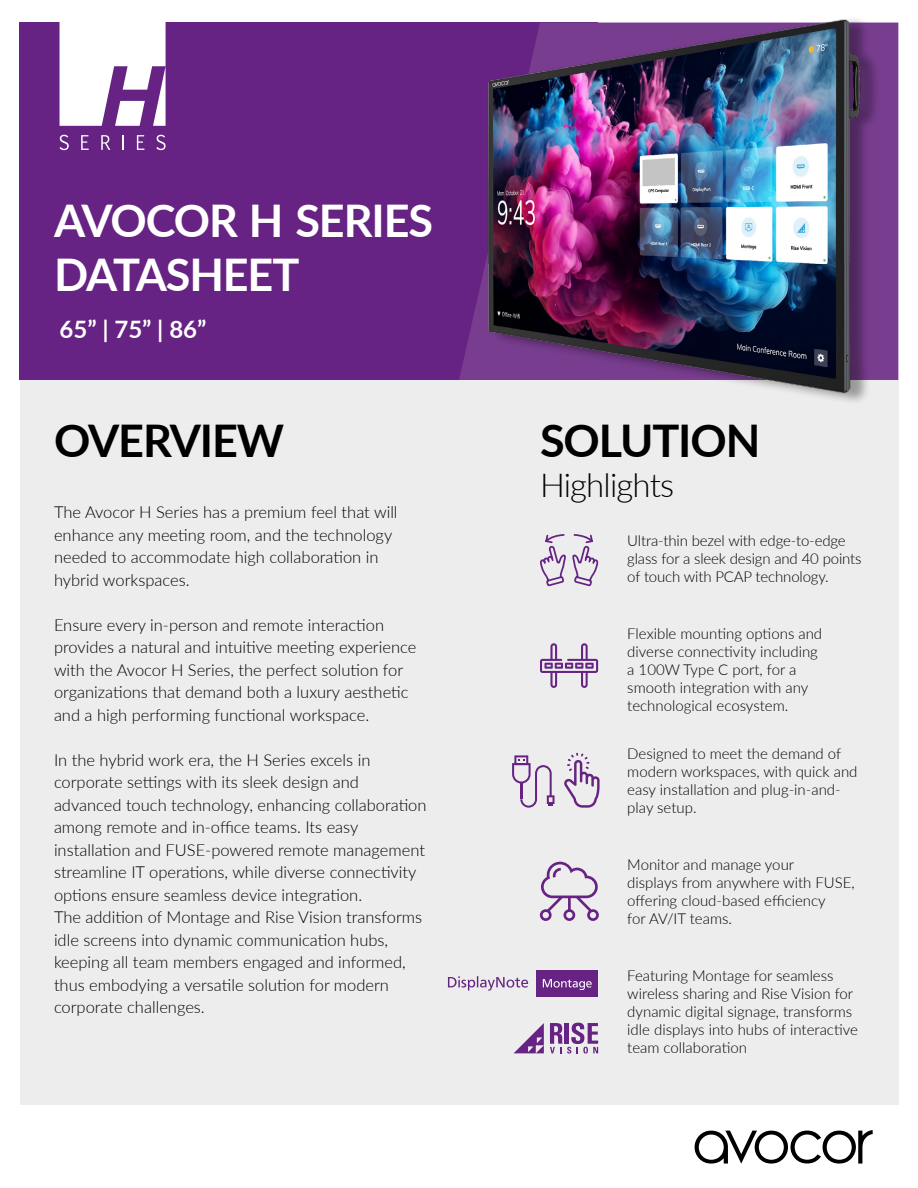
<style>
.page{position:relative;width:918px;height:1188px;background:#fff}
.page>*{position:absolute;margin:0;border:0;box-sizing:border-box;transform-origin:0 0}
.t1{font:700 45px/54px "Lato";letter-spacing:-.025em;color:#fff}
.t2{font:700 45px "Lato";letter-spacing:-.025em;color:#000}
.t3{font:300 33px "Lato";letter-spacing:-.025em;color:#000}
.t4{font:700 24px "Lato";color:#fff}
.t5{font:300 16.5px/22.5px "Lato";color:#000}
.t6{font:300 15px/18px "Lato";color:#000}
</style>
<div class="page">
<div style="left:20px;top:380px;width:879px;height:724px;background:#ededed"></div>
<div style="left:20px;top:23px;width:578px;height:357px;background:#662383"></div>
<svg style="left:60px;top:135px;width:9px;height:15px"></svg>
<svg style="left:81px;top:135px;width:8px;height:15px"></svg>
<svg style="left:101px;top:135px;width:9px;height:15px"></svg>
<svg style="left:122px;top:135px;width:2px;height:15px"></svg>
<svg style="left:137px;top:135px;width:7px;height:15px"></svg>
<svg style="left:156px;top:135px;width:10px;height:15px"></svg>
<svg style="left:60px;top:22px;width:106px;height:104px"></svg>
<svg style="left:540px;top:534px;width:59px;height:53px"></svg>
<div style="left:536px;top:970px;width:62px;height:27px;background:#662383"></div>
<svg style="left:543px;top:979px;width:49px;height:11px"></svg>
<svg style="left:448px;top:976px;width:80px;height:15px"></svg>
<svg style="left:550px;top:1023px;width:48px;height:31px"></svg>
<svg style="left:514px;top:1023px;width:30px;height:30px"></svg>
<svg style="left:540px;top:862px;width:59px;height:59px"></svg>
<svg style="left:540px;top:643px;width:58px;height:45px"></svg>
<svg style="left:564px;top:753px;width:36px;height:55px"></svg>
<svg style="left:512px;top:755px;width:43px;height:53px"></svg>
<img style="left:404px;top:19px;width:495px;height:383px">
<svg style="left:695px;top:1130px;width:178px;height:34px"></svg>
<h1 class="t1" style="left:54px;top:192px;width:381px">AVOCOR H SERIES<br>DATASHEET</h1>
<h3 class="t4" style="left:60px;top:312px;width:148px">65” | 75” | 86”</h3>
<h1 class="t2" style="left:54px;top:407px;width:232px">OVERVIEW</h1>
<p class="t5" style="left:54px;top:501px;width:345px">The Avocor H Series has a premium feel that will enhance any meeting room, and the technology needed to accommodate high collaboration in hybrid workspaces.</p>
<p class="t5" style="left:54px;top:613px;width:364px">Ensure every in-person and remote interaction provides a natural and intuitive meeting experience with the Avocor H Series, the perfect solution for organizations that demand both a luxury aesthetic and a high performing functional workspace.</p>
<p class="t5" style="left:54px;top:748px;width:374px">In the hybrid work era, the H Series excels in corporate settings with its sleek design and advanced touch technology, enhancing collaboration among remote and in-office teams. Its easy installation and FUSE-powered remote management streamline IT operations, while diverse connectivity options ensure seamless device integration.<br>The addition of Montage and Rise Vision transforms idle screens into dynamic communication hubs, keeping all team members engaged and informed, thus embodying a versatile solution for modern corporate challenges.</p>
<h1 class="t2" style="left:540px;top:407px;width:222px">SOLUTION</h1>
<h2 class="t3" style="left:540px;top:462px;width:136px">Highlights</h2>
<p class="t6" style="left:627px;top:531px;width:236px">Ultra-thin bezel with edge-to-edge glass for a sleek design and 40 points of touch with PCAP technology.</p>
<p class="t6" style="left:627px;top:624px;width:196px">Flexible mounting options and diverse connectivity including a 100W Type C port, for a smooth integration with any technological ecosystem.</p>
<p class="t6" style="left:627px;top:744px;width:232px">Designed to meet the demand of modern workspaces, with quick and easy installation and plug-in-and&shy;play setup.</p>
<p class="t6" style="left:627px;top:855px;width:229px">Monitor and manage your<br>displays from anywhere with FUSE, offering cloud-based efficiency<br>for AV/IT teams.</p>
<p class="t6" style="left:627px;top:967px;width:232px">Featuring Montage for seamless wireless sharing and Rise Vision for dynamic digital signage, transforms idle displays into hubs of interactive team collaboration</p>
</div>
